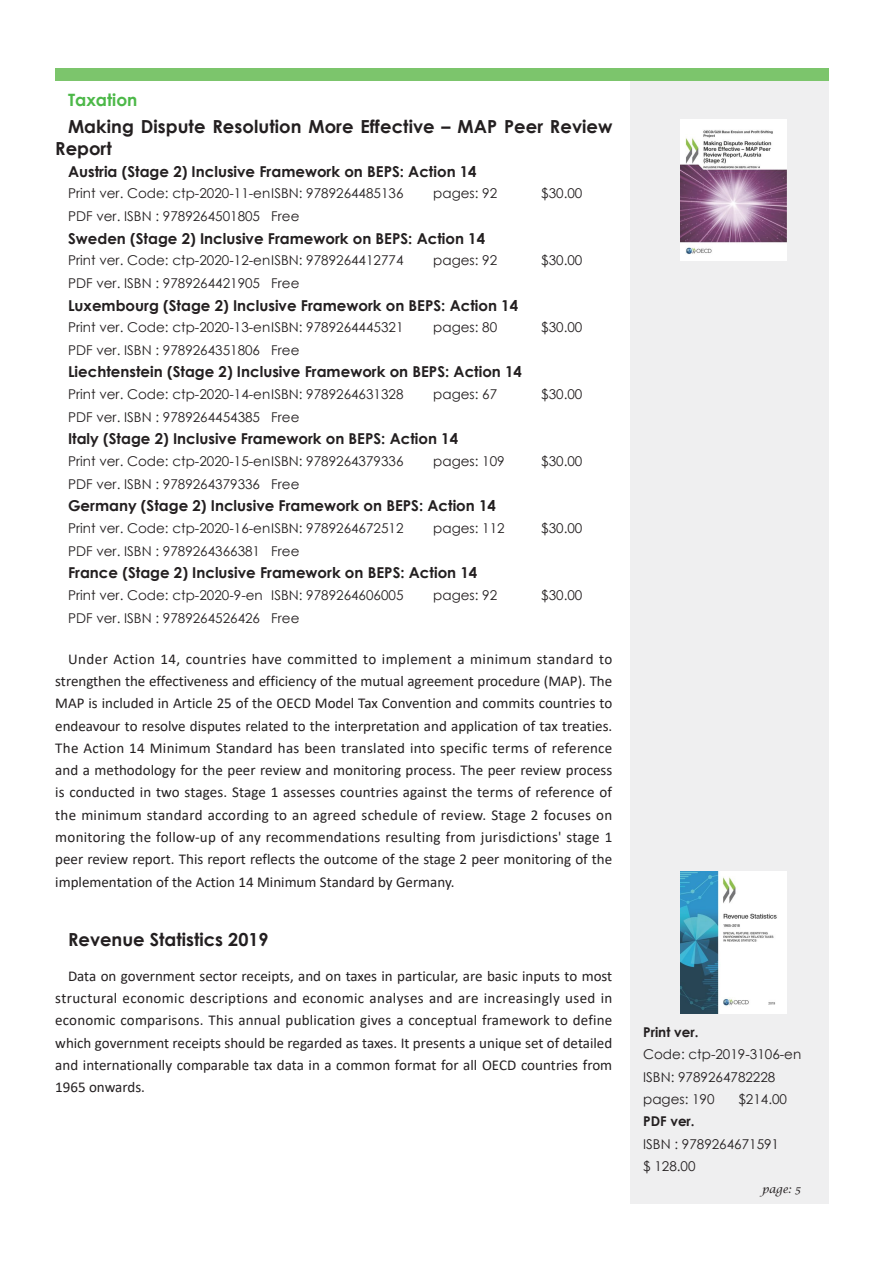
<style>
.page{position:relative;width:893px;height:1263px;background:#fff}
.page>*{position:absolute;margin:0;border:0;box-sizing:border-box;transform-origin:0 0}
.t1{font:700 18px/22.4px "Century Gothic";letter-spacing:.005em;color:#231f20}
.t2{font:700 16.95px "Century Gothic";color:#4cb848}
.t3{font:15px/22.4px "Calibri";color:#231f20;text-align:justify}
.t4{font:700 15px "Century Gothic";color:#231f20}
.t5{font:13.5px "Century Gothic";color:#231f20}
.t6{font:700 13.5px "Century Gothic";color:#231f20}
.t7{font:italic 10.65px "Lucida Calligraphy";color:#231f20}
</style>
<div class="page">
<div style="left:55px;top:69px;width:774px;height:12px;background:#7cc56c"></div>
<div style="left:630px;top:81px;width:198px;height:1122px;background:#efeff0"></div>
<img style="left:681px;top:872px;width:106px;height:141px">
<img style="left:681px;top:119px;width:106px;height:142px">
<p class="t2" style="left:68px;top:87px;width:71px">Taxation</p>
<p class="t1" style="left:55px;top:114px;width:559px;text-indent:13px">Making Dispute Resolution More Effective – MAP Peer Review<br>Report</p>
<p class="t4" style="left:68px;top:160px;width:410px">Austria (Stage 2) Inclusive Framework on BEPS: Action 14</p>
<p class="t5" style="left:68px;top:184px;width:337px">Print ver. Code: ctp-2020-11-enISBN: 9789264485136</p>
<p class="t5" style="left:433px;top:184px;width:65px">pages: 92</p>
<p class="t5" style="left:541px;top:184px;width:43px">$30.00</p>
<p class="t5" style="left:68px;top:206px;width:233px">PDF ver. ISBN : 9789264501805 Free</p>
<p class="t4" style="left:68px;top:227px;width:418px">Sweden (Stage 2) Inclusive Framework on BEPS: Action 14</p>
<p class="t5" style="left:68px;top:251px;width:337px">Print ver. Code: ctp-2020-12-enISBN: 9789264412774</p>
<p class="t5" style="left:433px;top:251px;width:65px">pages: 92</p>
<p class="t5" style="left:541px;top:251px;width:43px">$30.00</p>
<p class="t5" style="left:68px;top:273px;width:233px">PDF ver. ISBN : 9789264421905 Free</p>
<p class="t4" style="left:68px;top:294px;width:451px">Luxembourg (Stage 2) Inclusive Framework on BEPS: Action 14</p>
<p class="t5" style="left:68px;top:318px;width:337px">Print ver. Code: ctp-2020-13-enISBN: 9789264445321</p>
<p class="t5" style="left:433px;top:318px;width:65px">pages: 80</p>
<p class="t5" style="left:541px;top:318px;width:43px">$30.00</p>
<p class="t5" style="left:68px;top:340px;width:233px">PDF ver. ISBN : 9789264351806 Free</p>
<p class="t4" style="left:68px;top:361px;width:455px">Liechtenstein (Stage 2) Inclusive Framework on BEPS: Action 14</p>
<p class="t5" style="left:68px;top:385px;width:337px">Print ver. Code: ctp-2020-14-enISBN: 9789264631328</p>
<p class="t5" style="left:433px;top:385px;width:65px">pages: 67</p>
<p class="t5" style="left:541px;top:385px;width:43px">$30.00</p>
<p class="t5" style="left:68px;top:407px;width:233px">PDF ver. ISBN : 9789264454385 Free</p>
<p class="t4" style="left:68px;top:428px;width:392px">Italy (Stage 2) Inclusive Framework on BEPS: Action 14</p>
<p class="t5" style="left:68px;top:452px;width:337px">Print ver. Code: ctp-2020-15-enISBN: 9789264379336</p>
<p class="t5" style="left:433px;top:452px;width:73px">pages: 109</p>
<p class="t5" style="left:541px;top:452px;width:43px">$30.00</p>
<p class="t5" style="left:68px;top:474px;width:233px">PDF ver. ISBN : 9789264379336 Free</p>
<p class="t4" style="left:68px;top:495px;width:429px">Germany (Stage 2) Inclusive Framework on BEPS: Action 14</p>
<p class="t5" style="left:68px;top:519px;width:337px">Print ver. Code: ctp-2020-16-enISBN: 9789264672512</p>
<p class="t5" style="left:433px;top:519px;width:73px">pages: 112</p>
<p class="t5" style="left:541px;top:519px;width:43px">$30.00</p>
<p class="t5" style="left:68px;top:541px;width:233px">PDF ver. ISBN : 9789264366381 Free</p>
<p class="t4" style="left:68px;top:562px;width:411px">France (Stage 2) Inclusive Framework on BEPS: Action 14</p>
<p class="t5" style="left:68px;top:586px;width:337px">Print ver. Code: ctp-2020-9-en ISBN: 9789264606005</p>
<p class="t5" style="left:433px;top:586px;width:65px">pages: 92</p>
<p class="t5" style="left:541px;top:586px;width:43px">$30.00</p>
<p class="t5" style="left:68px;top:608px;width:233px">PDF ver. ISBN : 9789264526426 Free</p>
<p class="t3" style="left:55px;top:647px;width:559px;text-indent:13px">Under Action 14, countries have committed to implement a minimum standard to strengthen the effectiveness and efficiency of the mutual agreement procedure (MAP). The MAP is included in Article 25 of the OECD Model Tax Convention and commits countries to endeavour to resolve disputes related to the interpretation and application of tax treaties.<br>The Action 14 Minimum Standard has been translated into specific terms of reference and a methodology for the peer review and monitoring process. The peer review process is conducted in two stages. Stage 1 assesses countries against the terms of reference of the minimum standard according to an agreed schedule of review. Stage 2 focuses on monitoring the follow-up of any recommendations resulting from jurisdictions' stage 1 peer review report. This report reflects the outcome of the stage 2 peer monitoring of the implementation of the Action 14 Minimum Standard by Germany.</p>
<p class="t1" style="left:68px;top:928px;width:202px">Revenue Statistics 2019</p>
<p class="t3" style="left:55px;top:964px;width:559px;text-indent:13px">Data on government sector receipts, and on taxes in particular, are basic inputs to most structural economic descriptions and economic analyses and are increasingly used in economic comparisons. This annual publication gives a conceptual framework to define which government receipts should be regarded as taxes. It presents a unique set of detailed and internationally comparable tax data in a common format for all OECD countries from 1965 onwards.</p>
<p class="t6" style="left:643px;top:1022px;width:57px">Print ver.</p>
<p class="t5" style="left:643px;top:1045px;width:160px">Code: ctp-2019-3106-en</p>
<p class="t5" style="left:643px;top:1067px;width:134px">ISBN: 9789264782228</p>
<p class="t5" style="left:643px;top:1090px;width:73px">pages: 190</p>
<p class="t5" style="left:738px;top:1090px;width:50px">$214.00</p>
<p class="t6" style="left:643px;top:1111px;width:53px">PDF ver.</p>
<p class="t5" style="left:643px;top:1134px;width:137px">ISBN : 9789264671591</p>
<p class="t5" style="left:643px;top:1157px;width:54px">$ 128.00</p>
<p class="t7" style="left:758px;top:1179px;width:40px">page: 5</p>
<p class="t7" style="left:762px;top:1183px;width:40px">page: 5</p>
</div>
